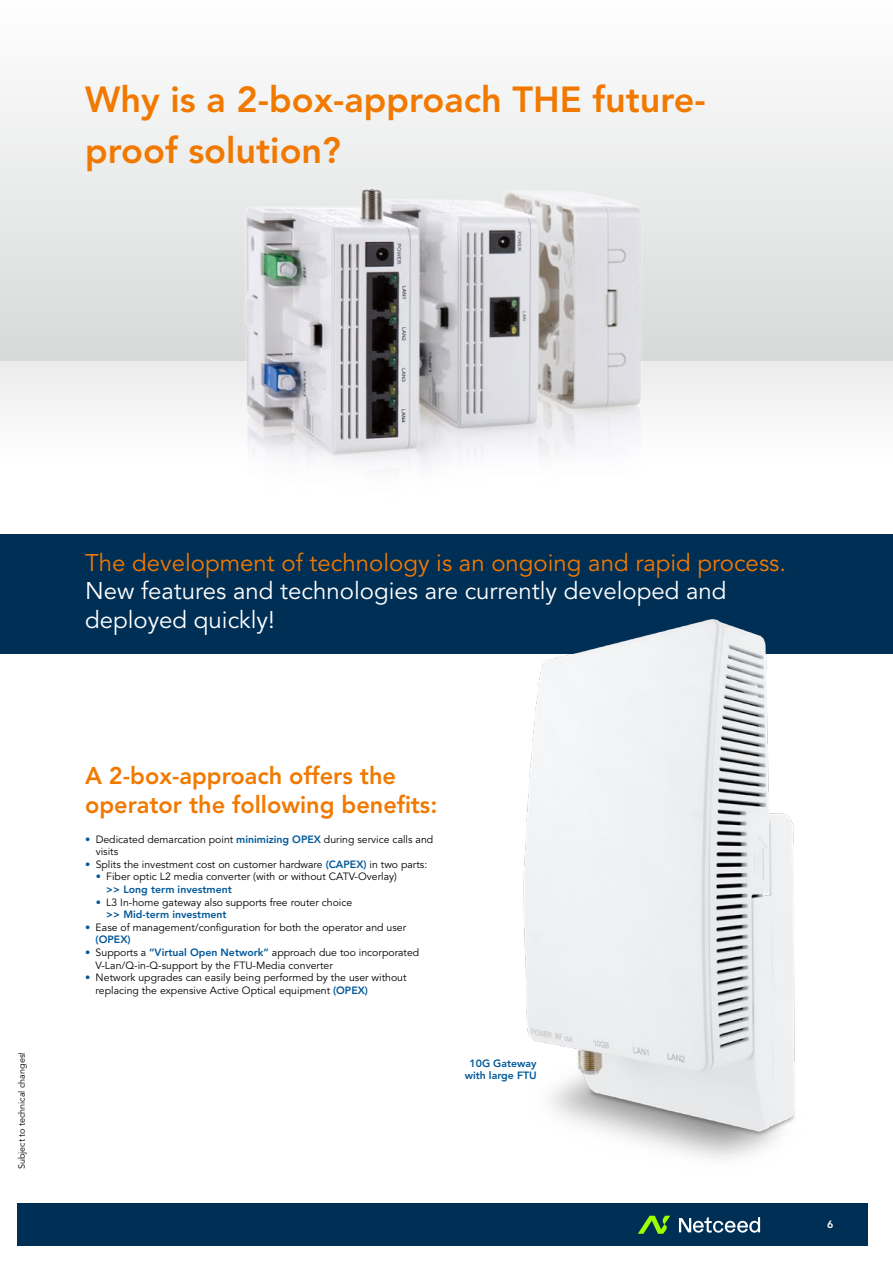
<style>
.page{position:relative;width:893px;height:1263px;background:#fff}
.page>*{position:absolute;margin:0;border:0;box-sizing:border-box;transform-origin:0 0}
.t1{font:800 36px/51px "Avenir LT Std";color:#f17900}
.t2{font:24px/28.8px "Avenir LT Std";color:#fff}
.t3{font:24px "Avenir LT Std";color:#f17900}
.t4{font:800 24px/28.8px "Avenir LT Std";color:#f17900}
.t5{font:10.5px/12.6px "Avenir LT Std";color:#000}
.t6{font:800 10.5px/12.6px "Avenir LT Std";color:#005899;text-align:center}
.t7{font:800 10.5px "Avenir LT Std";color:#fff}
.t8{font:9px "Avenir LT Std";color:#000}
.s1{color:#005899}
.s2{font-weight:800;color:#005899}
</style>
<div class="page">
<div style="left:0;top:0;width:893px;height:361px;background:linear-gradient(to bottom,#fefefe,#d8dada)"></div>
<div style="left:0;top:361px;width:893px;height:100px;background:#f5f5f5"></div>
<div style="left:17px;top:1203px;width:850px;height:43px;background:#002f56"></div>
<svg style="left:638px;top:1216px;width:32px;height:18px"></svg>
<svg style="left:679px;top:1217px;width:81px;height:15px"></svg>
<div style="left:0;top:534px;width:893px;height:120px;background:#002f56"></div>
<img style="left:231px;top:94px;width:429px;height:376px">
<img style="left:523px;top:618px;width:272px;height:541px">
<h1 class="t1" style="left:85px;top:74px;width:622px">Why is a 2-box-approach THE future&shy;proof solution?</h1>
<p class="t8" style="left:17px;top:1169px;width:119px;rotate:-90deg">Subject to technical changes!</p>
<h2 class="t3" style="left:85px;top:548px;width:703px">The development of technology is an ongoing and rapid process.</h2>
<h2 class="t2" style="left:85px;top:577px;width:643px">New features and technologies are currently developed and deployed quickly!</h2>
<h2 class="t4" style="left:85px;top:761px;width:354px">A 2-box-approach offers the operator the following benefits:</h2>
<p class="t5" style="left:96px;top:833px;width:339px;text-indent:-11px"><span class="s1">•</span> Dedicated demarcation point <span class="s2">minimizing OPEX</span> during service calls and visits</p>
<p class="t5" style="left:85px;top:858px;width:344px"><span class="s1">•</span> Splits the investment cost on customer hardware <span class="s2">(CAPEX)</span> in two parts:</p>
<p class="t5" style="left:106px;top:871px;width:292px;text-indent:-11px"><span class="s1">•</span> Fiber optic L2 media converter (with or without CATV-Overlay) <span class="s2">&gt;&gt; Long term investment</span></p>
<p class="t5" style="left:106px;top:896px;width:248px;text-indent:-11px"><span class="s1">•</span> L3 In-home gateway also supports free router choice <span class="s2">&gt;&gt; Mid-term investment</span></p>
<p class="t5" style="left:96px;top:921px;width:312px;text-indent:-11px"><span class="s1">•</span> Ease of management/configuration for both the operator and user <span class="s2">(OPEX)</span></p>
<p class="t5" style="left:96px;top:946px;width:325px;text-indent:-11px"><span class="s1">•</span> Supports a <span class="s2">“Virtual Open Network”</span> approach due too incorporated<br>V-Lan/Q-in-Q-support by the FTU-Media converter</p>
<p class="t5" style="left:96px;top:971px;width:312px;text-indent:-11px"><span class="s1">•</span> Network upgrades can easily being performed by the user without replacing the expensive Active Optical equipment <span class="s2">(OPEX)</span></p>
<p class="t6" style="left:465px;top:1057px;width:73px">10G Gateway with large FTU</p>
<p class="t7" style="left:827px;top:1218px;width:8px">6</p>
</div>
